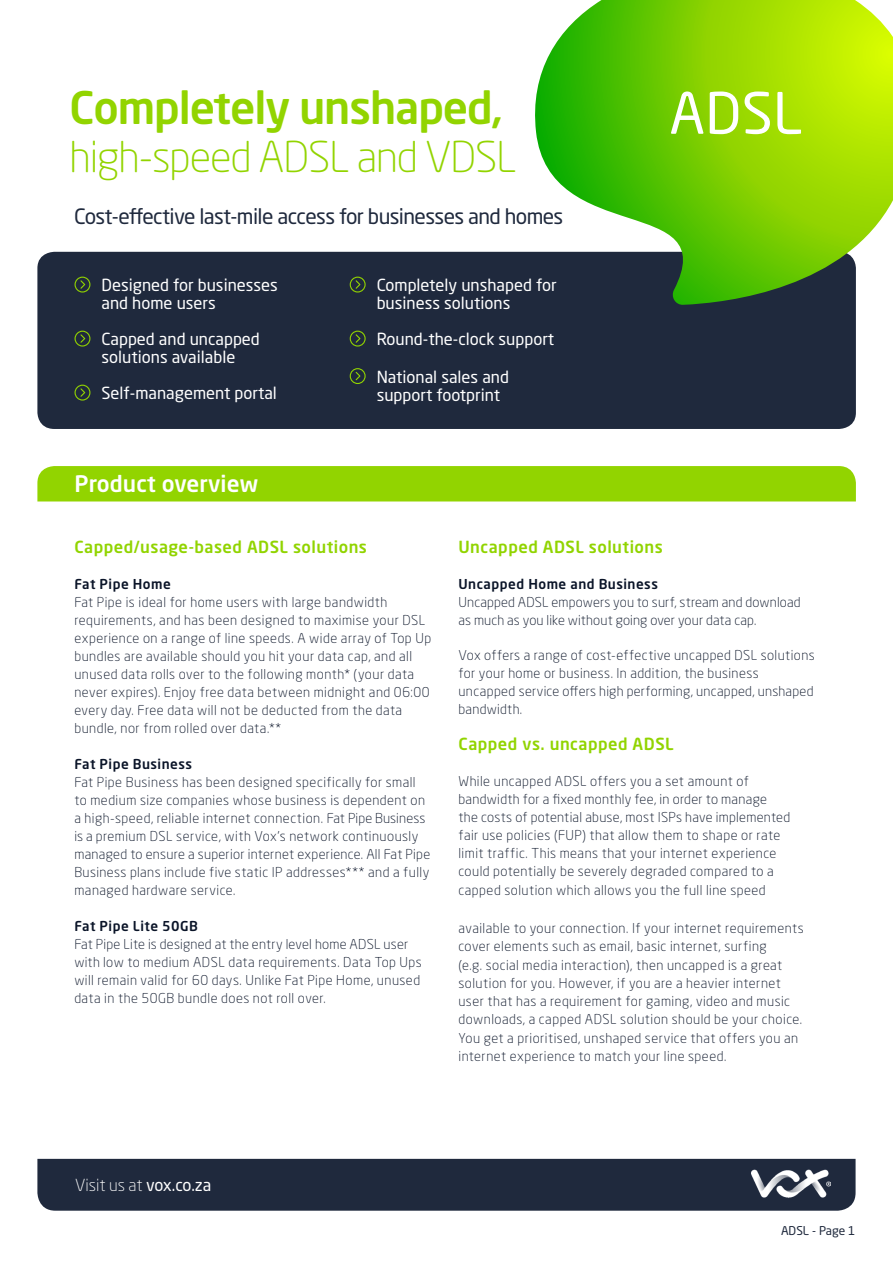
<style>
.page{position:relative;width:893px;height:1263px;background:#fff}
.page>*{position:absolute;margin:0;border:0;box-sizing:border-box;transform-origin:0 0}
.t1{font:56.4px "Neo Sans Std";color:#fff}
.t2{font:500 44.4px "Neo Sans Std";letter-spacing:-.025em;color:#92d400}
.t3{font:300 42px "Neo Sans Std";letter-spacing:-.025em;color:#92d400}
.t4{font:500 22.5px "Neo Sans Std";letter-spacing:.005em;color:#fff}
.t5{font:21px "Neo Sans Std";letter-spacing:-.03em;color:#1f293d}
.t6{font:16.5px/18px "Neo Sans Std";color:#fff}
.t7{font:500 16.5px "Neo Sans Std";letter-spacing:.03em;color:#91d400}
.t8{font:300 16.5px "Neo Sans Std";color:#fff}
.t9{font:300 13.5px/18px "Neo Sans Std";letter-spacing:.03em;color:#0a1428}
.t10{font:300 13.5px/18px "Neo Sans Std";letter-spacing:.01em;color:#0a1428}
.t11{font:500 13.5px "Neo Sans Std";letter-spacing:.035em;color:#0a1428}
.t12{font:12px "Neo Sans Std";color:#1f293d}
.s1{font-weight:400}
</style>
<div class="page">
<div style="left:37px;top:252px;width:819px;height:177px;background:#1f293d;border-radius:17px"></div>
<svg style="left:75px;top:277px;width:15px;height:16px"></svg>
<svg style="left:75px;top:331px;width:15px;height:16px"></svg>
<svg style="left:75px;top:385px;width:15px;height:16px"></svg>
<svg style="left:350px;top:277px;width:16px;height:16px"></svg>
<svg style="left:350px;top:331px;width:16px;height:16px"></svg>
<svg style="left:350px;top:368px;width:16px;height:16px"></svg>
<div style="left:37px;top:466px;width:819px;height:35px;background:#92d400"></div>
<svg style="left:529px;top:0;width:364px;height:305px"></svg>
<div style="left:37px;top:1159px;width:818px;height:52px;background:#1f293d"></div>
<img style="left:751px;top:1167px;width:80px;height:36px">
<h2 class="t2" style="left:70px;top:80px;width:435px">Completely unshaped,</h2>
<h3 class="t3" style="left:70px;top:132px;width:449px">high-speed ADSL and VDSL</h3>
<h3 class="t5" style="left:74px;top:203px;width:491px">Cost-effective last-mile access for businesses and homes</h3>
<p class="t6" style="left:102px;top:276px;width:178px">Designed for businesses and home users</p>
<p class="t6" style="left:102px;top:330px;width:160px">Capped and uncapped solutions available</p>
<p class="t6" style="left:102px;top:384px;width:177px">Self-management portal</p>
<h3 class="t4" style="left:75px;top:470px;width:185px">Product overview</h3>
<p class="t6" style="left:377px;top:276px;width:181px">Completely unshaped for business solutions</p>
<p class="t6" style="left:377px;top:330px;width:179px">Round-the-clock support</p>
<p class="t6" style="left:377px;top:367px;width:134px">National sales and support footprint</p>
<h1 class="t1" style="left:669px;top:79px;width:134px">ADSL</h1>
<p class="t7" style="left:74px;top:536px;width:294px">Capped/usage-based ADSL solutions</p>
<p class="t11" style="left:74px;top:575px;width:98px">Fat Pipe Home</p>
<p class="t9" style="left:74px;top:592px;width:358px">Fat Pipe is ideal for home users with large bandwidth requirements, and has been designed to maximise your DSL experience on a range of line speeds. A wide array of Top Up bundles are available should you hit your data cap, and all unused data rolls over to the following month* (your data never expires). Enjoy free data between midnight and 06:00 every day. Free data will not be deducted from the data bundle, nor from rolled over data.**</p>
<p class="t11" style="left:74px;top:755px;width:119px">Fat Pipe Business</p>
<p class="t9" style="left:74px;top:772px;width:357px">Fat Pipe Business has been designed specifically for small to medium size companies whose business is dependent on a high-speed, reliable internet connection. Fat Pipe Business is a premium DSL service, with Vox’s network continuously managed to ensure a superior internet experience. All Fat Pipe Business plans include five static IP addresses*** and a fully managed hardware service.</p>
<p class="t11" style="left:74px;top:917px;width:125px">Fat Pipe Lite 50GB</p>
<p class="t9" style="left:74px;top:934px;width:349px">Fat Pipe Lite is designed at the entry level home ADSL user with low to medium ADSL data requirements. Data Top Ups will remain valid for 60 days. Unlike Fat Pipe Home, unused data in the 50GB bundle does not roll over.</p>
<p class="t7" style="left:458px;top:536px;width:206px">Uncapped ADSL solutions</p>
<p class="t11" style="left:458px;top:575px;width:201px">Uncapped Home and Business</p>
<p class="t10" style="left:458px;top:592px;width:344px">Uncapped ADSL empowers you to surf, stream and download as much as you like without going over your data cap.</p>
<p class="t9" style="left:458px;top:646px;width:358px">Vox offers a range of cost-effective uncapped DSL solutions for your home or business. In addition, the business uncapped service offers high performing, uncapped, unshaped bandwidth.</p>
<p class="t7" style="left:458px;top:733px;width:217px">Capped vs. uncapped ADSL</p>
<p class="t9" style="left:458px;top:772px;width:333px">While uncapped ADSL offers you a set amount of bandwidth for a fixed monthly fee, in order to manage<br>the costs of potential abuse, most ISPs have implemented fair use policies (FUP) that allow them to shape or rate limit traffic. This means that your internet experience could potentially be severely degraded compared to a</p>
<p class="t9" style="left:458px;top:881px;width:309px">capped solution which allows you the full line speed</p>
<p class="t9" style="left:458px;top:919px;width:347px">available to your connection. If your internet requirements cover elements such as email, basic internet, surfing<br>(e.g. social media interaction), then uncapped is a great solution for you. However, if you are a heavier internet user that has a requirement for gaming, video and music downloads, a capped ADSL solution should be your choice.<br>You get a prioritised, unshaped service that offers you an internet experience to match your line speed.</p>
<p class="t8" style="left:75px;top:1175px;width:138px">Visit us at <span class="s1">vox.co.za</span></p>
<p class="t12" style="left:781px;top:1223px;width:76px">ADSL - Page 1</p>
</div>
